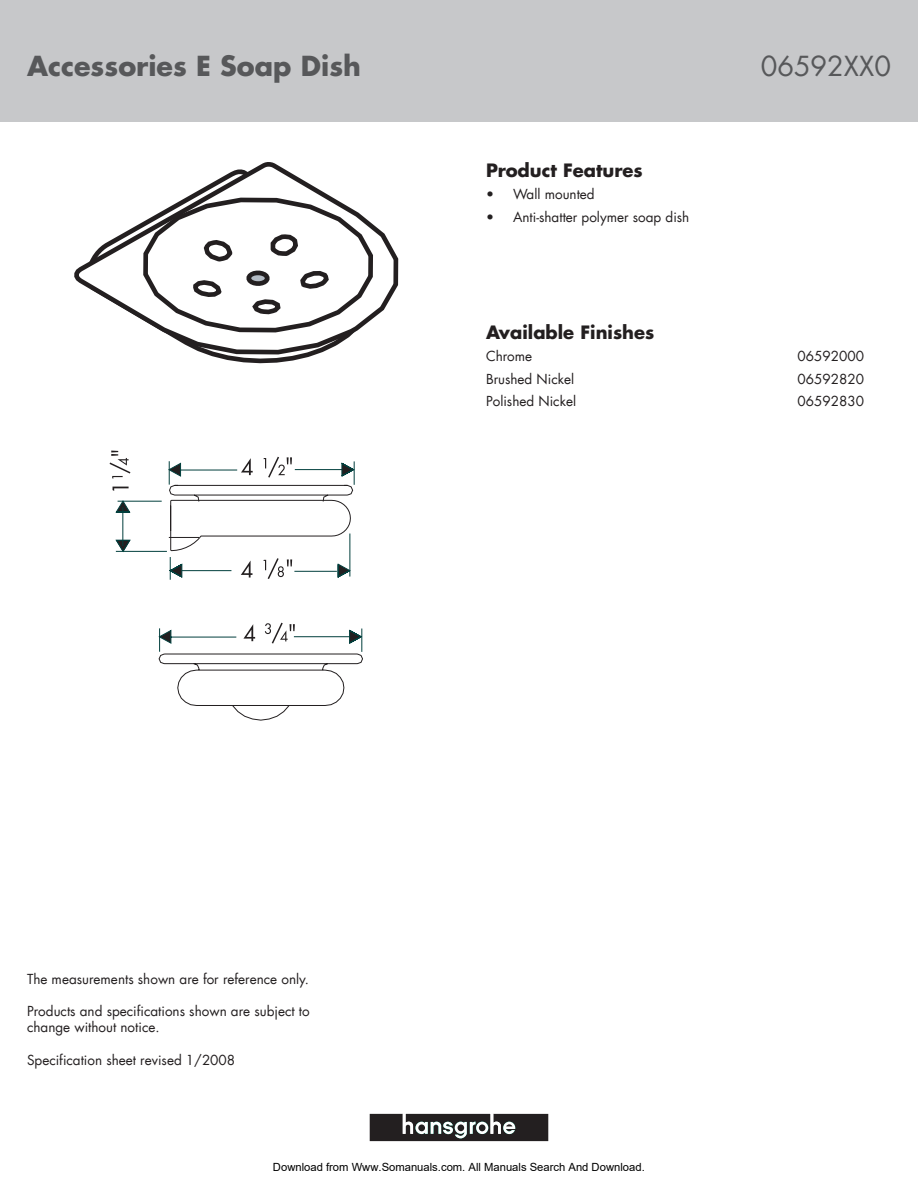
<style>
.page{position:relative;width:918px;height:1188px;background:#fff}
.page>*{position:absolute;margin:0;border:0;box-sizing:border-box;transform-origin:0 0}
.hansgrohe_product_na{font:700 27px "Futura LT";color:#57585a}
.hansgrohe_product_nu{font:27px "Futura LT";color:#57585a}
.subject_heading{font:700 18px "Futura LT";color:#231f20}
.bullet_point{font:13.5px/16.2px "Futura LT";color:#231f20}
.detail{font:13.5px "Futura LT";color:#231f20}
.t1{font:11.25px "Arial";color:#000}
</style>
<div class="page">
<div style="left:0;top:0;width:918px;height:121px;background:#c7c8ca"></div>
<svg style="left:370px;top:1114px;width:178px;height:27px;background:#474646"></svg>
<svg style="left:158px;top:622px;width:205px;height:99px"></svg>
<svg style="left:110px;top:451px;width:245px;height:129px"></svg>
<svg style="left:158px;top:623px;width:205px;height:30px"></svg>
<hr style="left:122px;top:507px;width:1px;height:39px;background:#023f3d">
<svg style="left:215px;top:357px;width:93px;height:6px"></svg>
<svg style="left:74px;top:162px;width:324px;height:195px"></svg>
<svg style="left:141px;top:195px;width:234px;height:140px"></svg>
<p class="hansgrohe_product_na" style="left:27px;top:48px;width:336px">Accessories E Soap Dish</p>
<p class="hansgrohe_product_nu" style="left:761px;top:49px;width:132px">06592XX0</p>
<p class="subject_heading" style="left:486px;top:158px;width:158px">Product Features</p>
<p class="bullet_point" style="left:513px;top:187px;width:83px">Wall mounted</p>
<p class="bullet_point" style="left:513px;top:209px;width:178px">Anti-shatter polymer soap dish</p>
<p class="bullet_point" style="left:486px;top:183px;width:9px;line-height:22.5px">• •</p>
<p class="subject_heading" style="left:486px;top:320px;width:170px">Available Finishes</p>
<p class="detail" style="left:486px;top:348px;width:48px">Chrome</p>
<p class="detail" style="left:797px;top:348px;width:68px">06592000</p>
<p class="detail" style="left:486px;top:370px;width:90px">Brushed Nickel</p>
<p class="detail" style="left:797px;top:370px;width:68px">06592820</p>
<p class="detail" style="left:486px;top:393px;width:92px">Polished Nickel</p>
<p class="detail" style="left:797px;top:393px;width:68px">06592830</p>
<p class="bullet_point" style="left:27px;top:971px;width:284px">The measurements shown are for reference only.</p>
<p class="bullet_point" style="left:27px;top:1003px;width:284px">Products and specifications shown are subject to change without notice.</p>
<p class="bullet_point" style="left:27px;top:1052px;width:210px">Specification sheet revised 1/2008</p>
<p class="t1" style="left:273px;top:1160px;width:373px">Download from Www.Somanuals.com. All Manuals Search And Download.</p>
</div>
